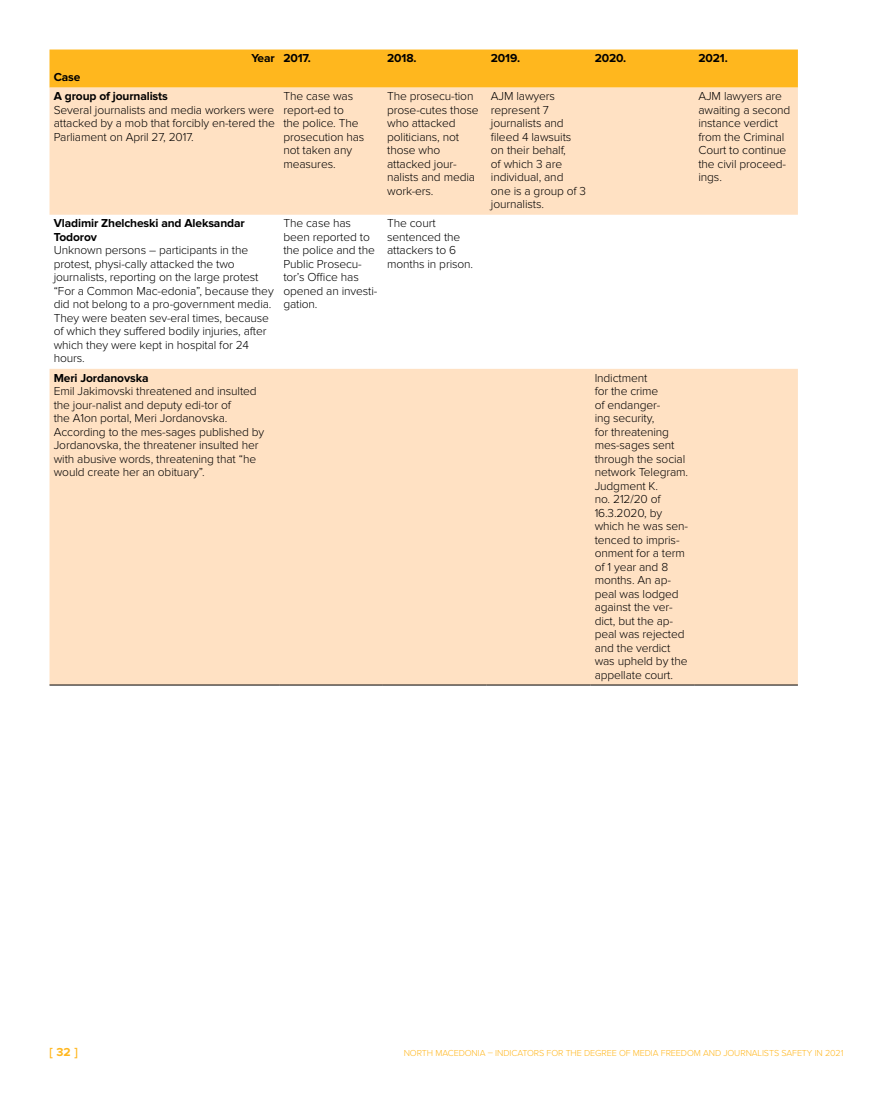
<style>
.page{position:relative;width:893px;height:1106px;background:#fff}
.page>*{position:absolute;margin:0;border:0;box-sizing:border-box;transform-origin:0 0}
.t1{font:300 12px/13.5px "Proxima Nova";letter-spacing:-.01em;color:#000}
.t2{font:700 12px/19px "Proxima Nova";letter-spacing:-.01em;color:#000}
.t3{font:700 12px "Proxima Nova";color:#ffb71e}
.t4{font:300 9px "Proxima Nova";letter-spacing:-.01em;color:#ffb71e}
</style>
<div class="page">
<div style="left:50px;top:50px;width:748px;height:38px;background:#ffb71e"></div>
<svg style="left:50px;top:88px;width:748px;height:596px;fill:#ffe1c3"></svg>
<hr style="left:50px;top:684px;width:229px;height:1px;background:#000">
<hr style="left:279px;top:684px;width:104px;height:1px;background:#000">
<hr style="left:383px;top:684px;width:104px;height:1px;background:#000">
<hr style="left:487px;top:684px;width:103px;height:1px;background:#000">
<hr style="left:590px;top:684px;width:104px;height:1px;background:#000">
<hr style="left:694px;top:684px;width:104px;height:1px;background:#000">
<p class="t2" style="left:251px;top:49px;width:61px">Year 2017.</p>
<p class="t2" style="left:387px;top:49px;width:31px">2018.</p>
<p class="t2" style="left:491px;top:49px;width:31px">2019.</p>
<p class="t2" style="left:595px;top:49px;width:33px">2020.</p>
<p class="t2" style="left:698px;top:49px;width:31px">2021.</p>
<p class="t2" style="left:54px;top:68px;width:116px">Case<br>A group of journalists</p>
<p class="t1" style="left:54px;top:103px;width:223px;text-align:justify">Several journalists and media workers were attacked by a mob that forcibly en-tered the Parliament on April 27, 2017.</p>
<p class="t2" style="left:54px;top:217px;width:193px;line-height:13.5px">Vladimir Zhelcheski and Aleksandar<br>Todorov</p>
<p class="t1" style="left:54px;top:244px;width:221px">Unknown persons – participants in the protest, physi-cally attacked the two journalists, reporting on the large protest “For a Common Mac-edonia”, because they did not belong to a pro-government media.<br>They were beaten sev-eral times, because of which they suffered bodily injuries, after which they were kept in hospital for 24 hours.</p>
<p class="t2" style="left:54px;top:368px;width:96px">Meri Jordanovska</p>
<p class="t1" style="left:54px;top:384px;width:212px">Emil Jakimovski threatened and insulted the jour-nalist and deputy edi-tor of<br>the A1on portal, Meri Jordanovska.<br>According to the mes-sages published by Jordanovska, the threatener insulted her with abusive words, threatening that “he would create her an obituary”.</p>
<p class="t1" style="left:283px;top:90px;width:83px">The case was report-ed to<br>the police. The prosecution has not taken any measures.</p>
<p class="t1" style="left:387px;top:90px;width:93px">The prosecu-tion prose-cutes those who attacked politicians, not those who attacked jour&shy;nalists and media work-ers.</p>
<p class="t1" style="left:491px;top:90px;width:97px">AJM lawyers represent 7 journalists and fileed 4 lawsuits on their behalf,<br>of which 3 are individual, and one is a group of 3 journalists.</p>
<p class="t1" style="left:698px;top:90px;width:93px">AJM lawyers are awaiting a second instance verdict from the Criminal<br>Court to continue the civil proceed&shy;ings.</p>
<p class="t1" style="left:283px;top:217px;width:96px">The case has been reported to the police and the<br>Public Prosecu&shy;tor’s Office has opened an investi&shy;gation.</p>
<p class="t1" style="left:387px;top:217px;width:88px">The court sentenced the attackers to 6 months in prison.</p>
<p class="t1" style="left:595px;top:371px;width:95px">Indictment<br>for the crime<br>of endanger-<br>ing security,<br>for threatening mes-sages sent through the social network Telegram.<br>Judgment K.<br>no. 212/20 of<br>16.3.2020, by which he was sen&shy;tenced to impris&shy;onment for a term of 1 year and 8 months. An ap&shy;peal was lodged against the ver&shy;dict, but the ap&shy;peal was rejected and the verdict was upheld by the appellate court.</p>
<p class="t3" style="left:50px;top:1045px;width:30px">[32]</p>
<p class="t4" style="left:404px;top:1048px;width:441px">NORTH MACEDONIA – INDICATORS FOR THE DEGREE OF MEDIA FREEDOM AND JOURNALISTS SAFETY IN 2021</p>
</div>
